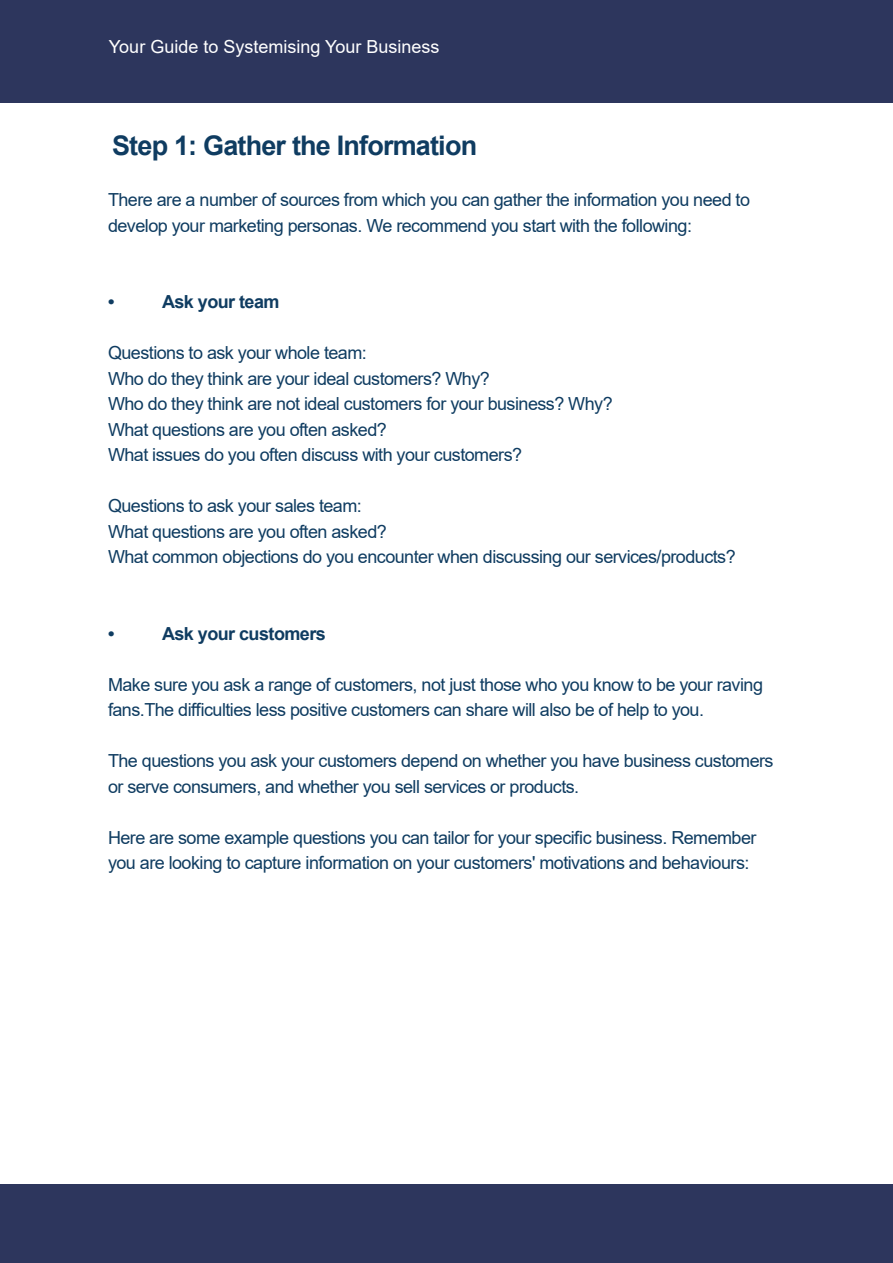
<style>
.page{position:relative;width:893px;height:1263px;background:#fff}
.page>*{position:absolute;margin:0;border:0;box-sizing:border-box;transform-origin:0 0}
.t1{font:700 27px "Arial";letter-spacing:-.03em;color:#0f3c61}
.t2{font:18px/25.5px "Arial";letter-spacing:-.03em;color:#0f3c61}
.t3{font:18px "Arial";color:#fff}
.t4{font:700 18px "Arial";letter-spacing:-.03em;color:#0f3c61}
.s1{color:#fff}
</style>
<div class="page">
<div style="left:0;top:0;width:893px;height:102px;background:#2d365d"></div>
<div style="left:0;top:1184px;width:893px;height:79px;background:#2d365d"></div>
<p class="t3" style="left:109px;top:35px;width:332px">Your Guide to Systemising Your Business</p>
<h1 class="t1" style="left:112px;top:127px;width:367px">Step 1: Gather the Information</h1>
<p class="t2" style="left:108px;top:187px;width:644px">There are a number of sources from which you can gather the information you need to develop your marketing personas. We recommend you start with the following:</p>
<p class="t4" style="left:108px;top:289px;width:8px">•</p>
<p class="t4" style="left:162px;top:289px;width:119px">Ask your team</p>
<p class="t2" style="left:108px;top:340px;width:506px">Questions to ask your whole team:<br>Who do they think are your ideal customers? Why?<br>Who do they think are not ideal customers for your business? Why?<br>What questions are you often asked?<br>What issues do you often discuss with your customers?</p>
<p class="t2" style="left:108px;top:493px;width:629px">Questions to ask your sales team:<br>What questions are you often asked?<br>What common objections do you encounter when discussing our services/products?</p>
<p class="t4" style="left:108px;top:621px;width:8px">•</p>
<p class="t4" style="left:162px;top:621px;width:165px">Ask your customers</p>
<p class="t2" style="left:108px;top:672px;width:656px">Make sure you ask a range of customers, not just those who you know to be your raving fans.The difficulties less positive customers can share will also be of help to you.</p>
<p class="t2" style="left:108px;top:748px;width:667px">The questions you ask your customers depend on whether you have business customers or serve consumers, and whether you sell services or products.</p>
<p class="t2" style="left:108px;top:825px;width:650px">Here are some example questions you can tailor for your specific business. Remember you are looking to capture information on your customers<span class="s1">' motivations and behaviours</span>:</p>
</div>
